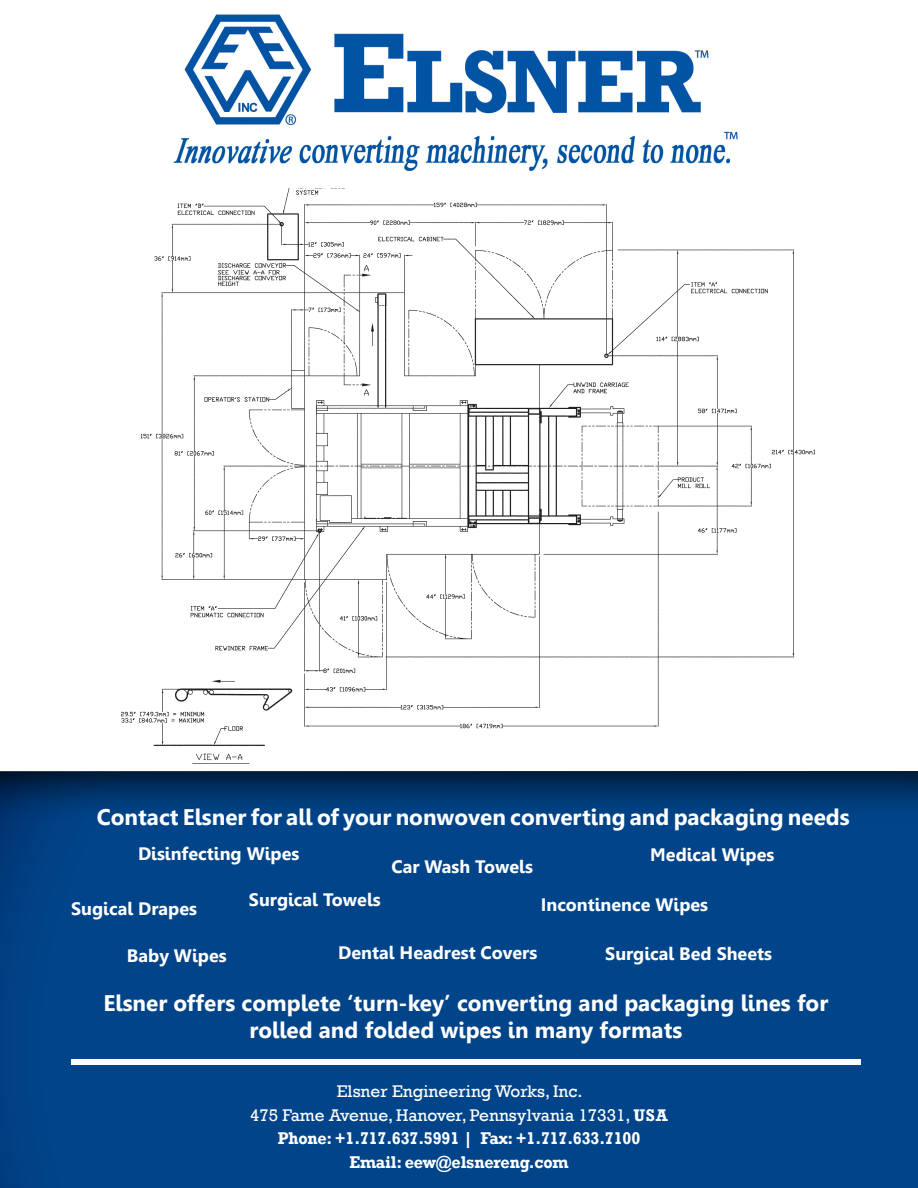
<style>
.page{position:relative;width:918px;height:1188px;background:#fff}
.page>*{position:absolute;margin:0;border:0;box-sizing:border-box;transform-origin:0 0}
.t1{font:700 22.5px/27px "Gisha";color:#fff;text-align:center}
.t2{font:700 18px "Gisha";color:#fff}
.t3{font:700 17.4px/23.5px "Rockwell";letter-spacing:-.01em;color:#fff;text-align:center;scale:.93 1}
.t4{font:17.25px "Rockwell";color:#fff}
.s1{font-weight:700}
</style>
<div class="page">
<img style="left:122px;top:188px;width:693px;height:576px">
<svg style="left:0;top:771px;width:918px;height:417px;background:#004184"></svg>
<img style="left:173px;top:14px;width:565px;height:157px">
<div style="left:71px;top:1059px;width:790px;height:6px;background:#fff"></div>
<p class="t1" style="left:97px;top:804px;width:754px">Contact Elsner for all of your nonwoven converting and packaging needs</p>
<p class="t2" style="left:138px;top:843px;width:163px">Disinfecting Wipes</p>
<p class="t2" style="left:249px;top:889px;width:133px">Surgical Towels</p>
<p class="t2" style="left:127px;top:945px;width:101px">Baby Wipes</p>
<p class="t2" style="left:650px;top:844px;width:126px">Medical Wipes</p>
<p class="t2" style="left:392px;top:856px;width:143px">Car Wash Towels</p>
<p class="t2" style="left:71px;top:898px;width:127px">Sugical Drapes</p>
<p class="t2" style="left:541px;top:895px;width:169px">Incontinence Wipes</p>
<p class="t2" style="left:338px;top:942px;width:201px">Dental Headrest Covers</p>
<p class="t2" style="left:605px;top:943px;width:168px">Surgical Bed Sheets</p>
<p class="t1" style="left:104px;top:990px;width:726px">Elsner offers complete ‘turn-key’ converting and packaging lines for rolled and folded wipes in many formats</p>
<p class="t4" style="left:337px;top:1081px;width:247px">Elsner Engineering Works, Inc.</p>
<p class="t4" style="left:250px;top:1105px;width:419px">475 Fame Avenue, Hanover, Pennsylvania 17331, <span class="s1">USA</span></p>
<p class="t3" style="left:278px;top:1126px;width:391px">Phone: +1.717.637.5991 | Fax: +1.717.633.7100<br>Email: eew@elsnereng.com</p>
</div>
